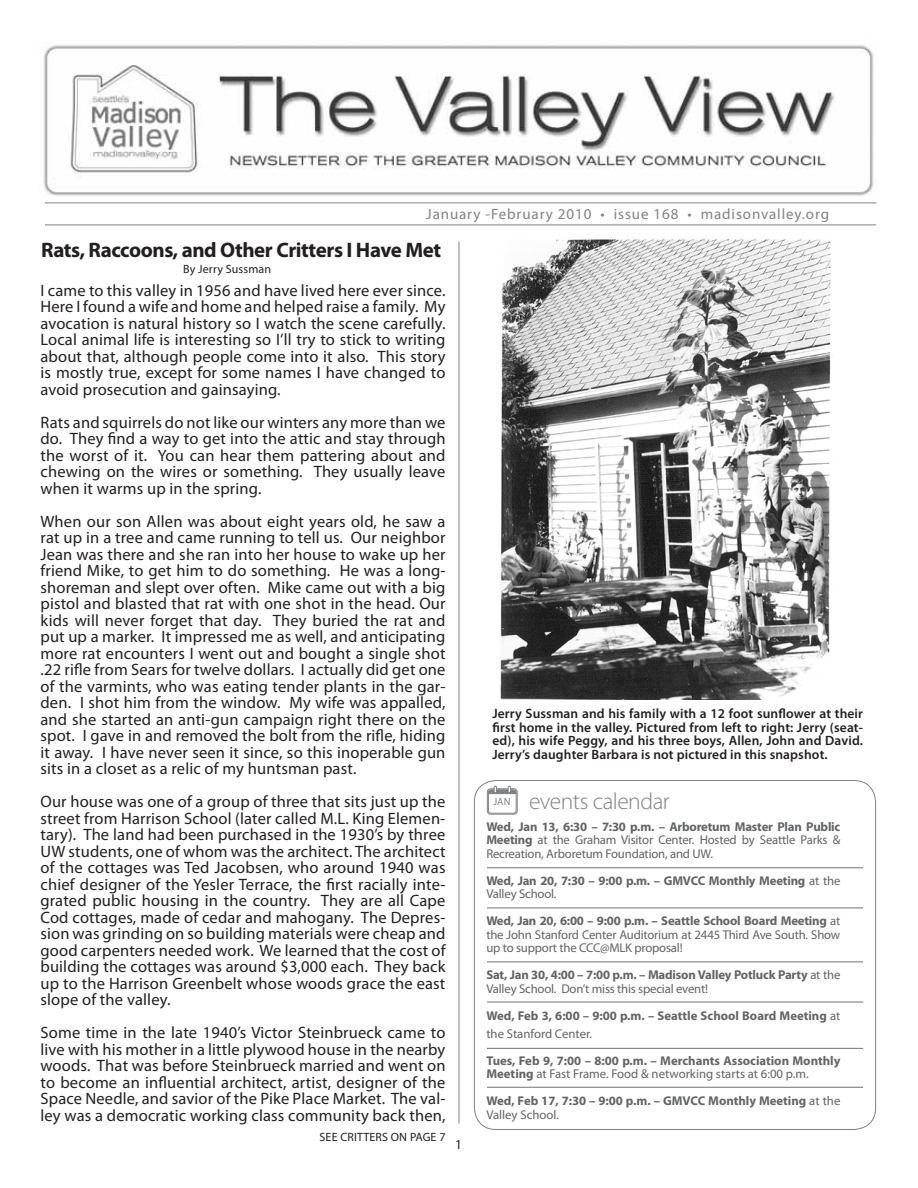
<style>
.page{position:relative;width:918px;height:1188px;background:#fff}
.page>*{position:absolute;margin:0;border:0;box-sizing:border-box;transform-origin:0 0}
.t1{font:300 23.4px "Myriad Pro";letter-spacing:-.02em;color:#808285}
.t2{font:700 21px "Myriad Pro";letter-spacing:-.02em;color:#231f20}
.t3{font:16.5px/16.5px "Myriad Pro";letter-spacing:.01em;color:#231f20;text-align:justify}
.t4{font:15px "Myriad Pro";letter-spacing:.06em;color:#808285}
.t5{font:600 13.5px/13.5px "Myriad Pro";letter-spacing:.01em;color:#231f20;text-align:justify}
.t6{font:13.5px "Myriad Pro";color:#231f20}
.t7{font:700 12.75px/13.5px "Myriad Pro";color:#636466}
.t8{font:12.75px/13.5px "Myriad Pro";letter-spacing:-.015em;color:#636466;text-align:justify}
.t9{font:12px "Myriad Pro";letter-spacing:.01em;color:#231f20}
.t10{font:10.35px "Myriad Pro";color:#808285}
.s1{font-weight:700}
.s2{font-weight:400}
</style>
<div class="page">
<hr style="left:45px;top:225px;width:831px;height:1px;background:#808285">
<hr style="left:45px;top:202px;width:831px;height:1px;background:#808285">
<hr style="left:459px;top:241px;width:1px;height:882px;background:#808285">
<img style="left:44px;top:45px;width:830px;height:151px">
<img style="left:500px;top:239px;width:331px;height:461px">
<div style="left:487px;top:789px;width:30px;height:25px;border:1px solid #808285;border-radius:3px"></div>
<div style="left:488px;top:789px;width:28px;height:24px;border:1px solid #808285;border-radius:3px"></div>
<svg style="left:488px;top:786px;width:28px;height:8px"></svg>
<hr style="left:487px;top:867px;width:376px;height:1px;background:#808285">
<hr style="left:487px;top:907px;width:376px;height:1px;background:#808285">
<hr style="left:487px;top:961px;width:376px;height:1px;background:#808285">
<hr style="left:487px;top:1001px;width:376px;height:2px;background:#808285">
<hr style="left:487px;top:1048px;width:376px;height:1px;background:#808285">
<hr style="left:487px;top:1087px;width:376px;height:1px;background:#808285">
<p class="t4" style="left:426px;top:208px;width:404px">January -February 2010 • issue 168 • madisonvalley.org</p>
<p class="t2" style="left:41px;top:242px;width:401px">Rats, Raccoons, and Other Critters I Have Met</p>
<p class="t9" style="left:183px;top:264px;width:89px">By Jerry Sussman</p>
<p class="t3" style="left:41px;top:283px;width:407px">I came to this valley in 1956 and have lived here ever since.<br>Here I found a wife and home and helped raise a family. My avocation is natural history so I watch the scene carefully.<br>Local animal life is interesting so I’ll try to stick to writing about that, although people come into it also. This story is mostly true, except for some names I have changed to avoid prosecution and gainsaying.</p>
<p class="t3" style="left:41px;top:415px;width:407px">Rats and squirrels do not like our winters any more than we do. They find a way to get into the attic and stay through the worst of it. You can hear them pattering about and chewing on the wires or something. They usually leave when it warms up in the spring.</p>
<p class="t3" style="left:41px;top:514px;width:407px">When our son Allen was about eight years old, he saw a rat up in a tree and came running to tell us. Our neighbor Jean was there and she ran into her house to wake up her friend Mike, to get him to do something. He was a long&shy;shoreman and slept over often. Mike came out with a big pistol and blasted that rat with one shot in the head. Our kids will never forget that day. They buried the rat and put up a marker. It impressed me as well, and anticipating more rat encounters I went out and bought a single shot .22 rifle from Sears for twelve dollars. I actually did get one of the varmints, who was eating tender plants in the gar&shy;den. I shot him from the window. My wife was appalled, and she started an anti-gun campaign right there on the spot. I gave in and removed the bolt from the rifle, hiding it away. I have never seen it since, so this inoperable gun sits in a closet as a relic of my huntsman past.</p>
<p class="t3" style="left:41px;top:794px;width:407px">Our house was one of a group of three that sits just up the street from Harrison School (later called M.L. King Elemen&shy;tary). The land had been purchased in the 1930’s by three UW students, one of whom was the architect. The architect of the cottages was Ted Jacobsen, who around 1940 was chief designer of the Yesler Terrace, the first racially inte&shy;grated public housing in the country. They are all Cape Cod cottages, made of cedar and mahogany. The Depres&shy;sion was grinding on so building materials were cheap and good carpenters needed work. We learned that the cost of building the cottages was around $3,000 each. They back up to the Harrison Greenbelt whose woods grace the east slope of the valley.</p>
<p class="t3" style="left:41px;top:1025px;width:407px">Some time in the late 1940’s Victor Steinbrueck came to live with his mother in a little plywood house in the nearby woods. That was before Steinbrueck married and went on to become an influential architect, artist, designer of the Space Needle, and savior of the Pike Place Market. The val&shy;ley was a democratic working class community back then,</p>
<p class="t9" style="left:320px;top:1132px;width:127px">SEE CRITTERS ON PAGE 7</p>
<p class="t5" style="left:492px;top:708px;width:372px">Jerry Sussman and his family with a 12 foot sunflower at their first home in the valley. Pictured from left to right: Jerry (seat&shy;ed), his wife Peggy, and his three boys, Allen, John and David.<br>Jerry’s daughter Barbara is not pictured in this snapshot.</p>
<p class="t10" style="left:493px;top:798px;width:19px">JAN</p>
<h1 class="t1" style="left:529px;top:788px;width:142px">events calendar</h1>
<p class="t8" style="left:486px;top:820px;width:356px"><span class="s1">Wed, Jan 13, 6:30 – 7:30 p.m. – Arboretum Master Plan Public Meeting</span> at the Graham Visitor Center. Hosted by Seattle Parks &amp; Recreation, Arboretum Foundation, and UW.</p>
<p class="t7" style="left:486px;top:875px;width:356px">Wed, Jan 20, 7:30 – 9:00 p.m. – GMVCC Monthly Meeting <span class="s2">at the<br>Valley School.</span></p>
<p class="t8" style="left:486px;top:915px;width:355px"><span class="s1">Wed, Jan 20, 6:00 – 9:00 p.m. – Seattle School Board Meeting</span> at the John Stanford Center Auditorium at 2445 Third Ave South. Show up to support the CCC@MLK proposal!</p>
<p class="t7" style="left:486px;top:969px;width:356px">Sat, Jan 30, 4:00 – 7:00 p.m. – Madison Valley Potluck Party <span class="s2">at the<br>Valley School. Don’t miss this special event!</span></p>
<p class="t7" style="left:486px;top:1007px;width:356px;line-height:18px">Wed, Feb 3, 6:00 – 9:00 p.m. – Seattle School Board Meeting <span class="s2">at the Stanford Center.</span></p>
<p class="t7" style="left:486px;top:1055px;width:356px">Tues, Feb 9, 7:00 – 8:00 p.m. – Merchants Association Monthly<br>Meeting <span class="s2">at Fast Frame. Food &amp; networking starts at 6:00 p.m.</span></p>
<p class="t7" style="left:486px;top:1095px;width:356px">Wed, Feb 17, 7:30 – 9:00 p.m. – GMVCC Monthly Meeting <span class="s2">at the<br>Valley School.</span></p>
<p class="t6" style="left:455px;top:1139px;width:8px">1</p>
</div>
